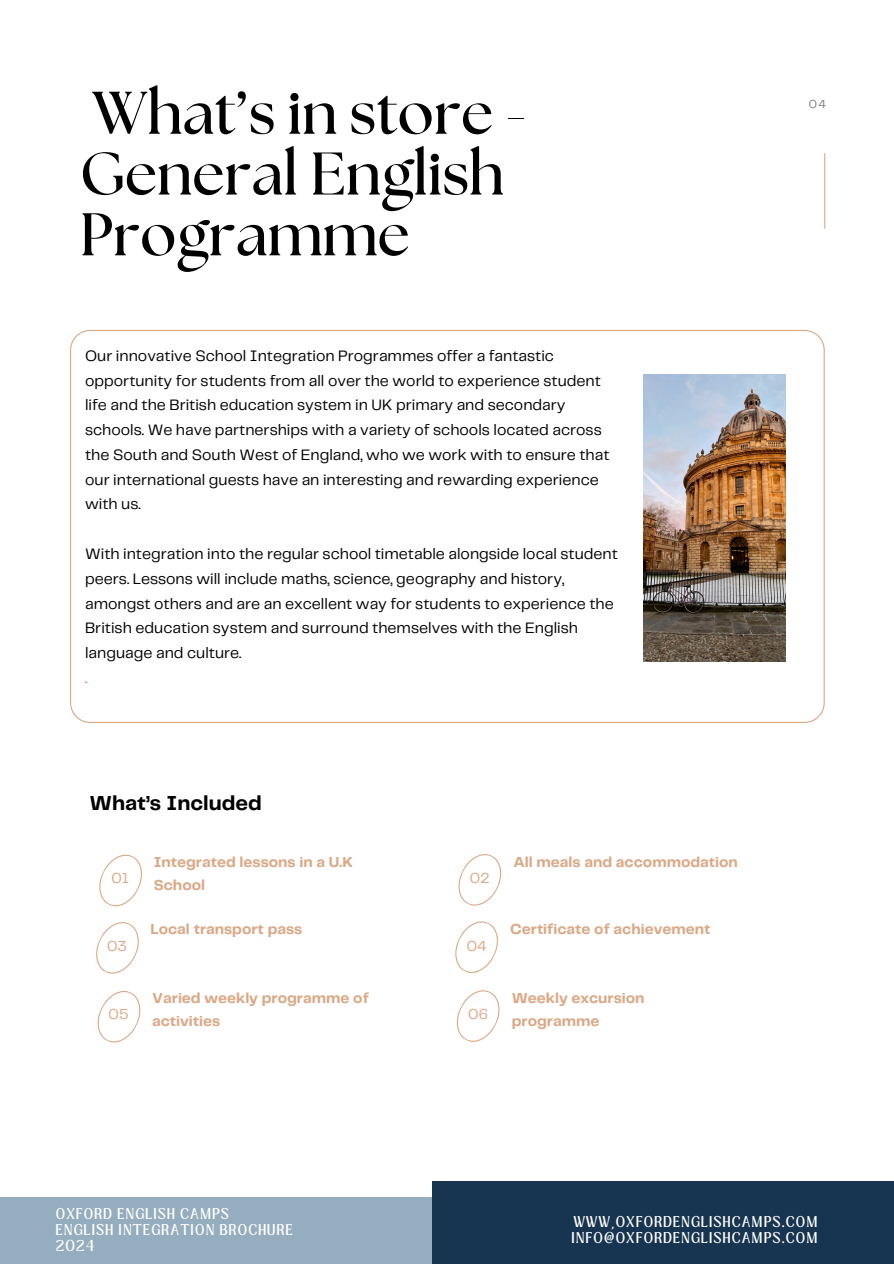
<style>
.page{position:relative;width:894px;height:1264px;background:#fff}
.page>*{position:absolute;margin:0;border:0;box-sizing:border-box;transform-origin:0 0}
.t1{font:700 60px/60.8px "The Seasons";color:#000}
.t2{font:700 21px "Telegraf";color:#000}
.t3{font:15.75px/24.8px "Telegraf";color:#000}
.t4{font:700 15px/23.7px "Telegraf";color:#dba886}
.t5{font:15px "Telegraf";color:#dba886}
.t6{font:12px "Loubag";letter-spacing:.1em;color:#fff}
.t7{font:12px "Telegraf";color:#7f7f7f}
.s1{color:#ff5757}
</style>
<div class="page">
<svg style="left:70px;top:330px;width:754px;height:392px"></svg>
<svg style="left:99px;top:854px;width:43px;height:53px"></svg>
<svg style="left:458px;top:854px;width:44px;height:52px"></svg>
<hr style="left:824px;top:153px;width:1px;height:76px;background:#dba886">
<img style="left:643px;top:374px;width:142px;height:287px">
<svg style="left:96px;top:922px;width:43px;height:52px"></svg>
<svg style="left:455px;top:921px;width:43px;height:52px"></svg>
<svg style="left:97px;top:991px;width:44px;height:52px"></svg>
<svg style="left:456px;top:990px;width:44px;height:52px"></svg>
<div style="left:0;top:1197px;width:450px;height:66px;background:#95adbe"></div>
<div style="left:432px;top:1181px;width:461px;height:82px;background:#173450"></div>
<h1 class="t1" style="left:80px;top:85px;width:449px">What’s in store -<br>General English<br>Programme</h1>
<p class="t3" style="left:85px;top:344px;width:526px">Our innovative School Integration Programmes offer a fantastic opportunity for students from all over the world to experience student life and the British education system in UK primary and secondary schools. We have partnerships with a variety of schools located across the South and South West of England, who we work with to ensure that our international guests have an interesting and rewarding experience with us.</p>
<h4 class="t3" style="left:85px;top:542px;width:534px">With integration into the regular school timetable alongside local student peers. Lessons will include maths, science, geography and history, amongst others and are an excellent way for students to experience the British education system and surround themselves with the English language and culture.<br><span class="s1">.</span></h4>
<h4 class="t2" style="left:89px;top:794px;width:174px">What’s Included</h4>
<p class="t5" style="left:111px;top:871px;width:19px">01</p>
<h3 class="t4" style="left:154px;top:850px;width:201px">Integrated lessons in a U.K<br>School</h3>
<p class="t5" style="left:469px;top:871px;width:21px">02</p>
<h3 class="t4" style="left:513px;top:850px;width:226px">All meals and accommodation</h3>
<h3 class="t4" style="left:151px;top:917px;width:153px">Local transport pass</h3>
<h3 class="t4" style="left:510px;top:917px;width:201px">Certificate of achievement</h3>
<p class="t5" style="left:107px;top:939px;width:21px">03</p>
<p class="t5" style="left:466px;top:939px;width:21px">04</p>
<p class="t5" style="left:109px;top:1008px;width:21px">05</p>
<h3 class="t4" style="left:152px;top:986px;width:218px">Varied weekly programme of activities</h3>
<p class="t5" style="left:468px;top:1008px;width:21px">06</p>
<h3 class="t4" style="left:511px;top:986px;width:134px">Weekly excursion programme</h3>
<h2 class="t7" style="left:808px;top:99px;width:18px">04</h2>
<p class="t6" style="left:56px;top:1204px;width:175px">OXFORD ENGLISH CAMPS</p>
<p class="t6" style="left:56px;top:1220px;width:238px">ENGLISH INTEGRATION BROCHURE</p>
<p class="t6" style="left:56px;top:1236px;width:41px">2024</p>
<p class="t6" style="left:573px;top:1212px;width:245px">WWW,OXFORDENGLISHCAMPS.COM</p>
<p class="t6" style="left:571px;top:1228px;width:247px">INFO@OXFORDENGLISHCAMPS.COM</p>
</div>
